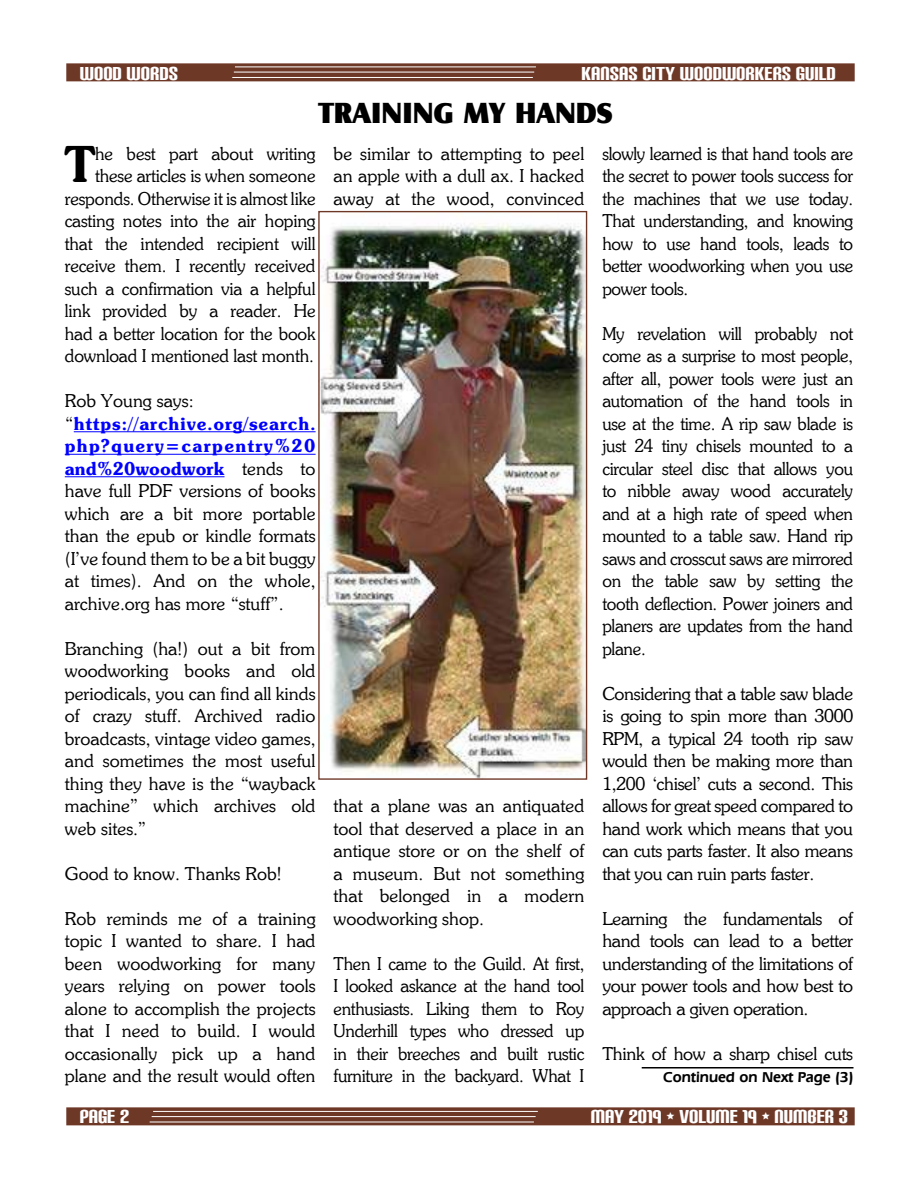
<style>
.page{position:relative;width:918px;height:1188px;background:#fff}
.page>*{position:absolute;margin:0;border:0;box-sizing:border-box;transform-origin:0 0}
.t1{font:49.05px "Souvienne Bold SWFTE";color:#000}
.t2{font:30px "Castle T Ultr";color:#000}
.t3{font:22.5px "Carbon Block";color:#fff}
.t4{font:18px/22.5px "Souvienne Regular SWFTE";letter-spacing:-.01em;color:#000;text-align:justify}
.t5{font:18px/22.5px "Souvienne Regular SWFTE";letter-spacing:-.01em;color:#000;text-align:justify;scale:.96 1}
.t6{font:18px/22.5px "Souvienne Bold SWFTE";letter-spacing:.04em;color:#00f;text-align:justify}
.t7{font:600 15px "Eras IT Cby BT";color:#000}
.s1{font-family:"Souvienne Regular SWFTE";color:#000}
</style>
<div class="page">
<hr style="left:74px;top:431px;width:242px;height:1px;background:#00f">
<hr style="left:65px;top:454px;width:251px;height:1px;background:#00f">
<hr style="left:65px;top:476px;width:160px;height:1px;background:#00f">
<img style="left:320px;top:223px;width:265px;height:555px">
<div style="left:318px;top:211px;width:269px;height:569px;border:1px solid #6e3827"></div>
<hr style="left:642px;top:1067px;width:212px;height:2px;background:#000">
<div style="left:66px;top:63px;width:789px;height:18px;background:#6e3827"></div>
<hr style="left:235px;top:67px;width:301px;height:1px;background:#fff">
<hr style="left:232px;top:77px;width:301px;height:1px;background:#fff">
<hr style="left:234px;top:72px;width:300px;height:1px;background:#fff">
<div style="left:66px;top:1107px;width:789px;height:18px;background:#6e3827"></div>
<hr style="left:153px;top:1111px;width:385px;height:1px;background:#fff">
<hr style="left:150px;top:1122px;width:384px;height:1px;background:#fff">
<hr style="left:152px;top:1116px;width:384px;height:1px;background:#fff">
<p class="t3" style="left:80px;top:59px;width:100px">WOOD WORDS</p>
<p class="t3" style="left:581px;top:59px;width:256px">KANSAS CITY WOODWORKERS GUILD</p>
<h2 class="t2" style="left:319px;top:102px;width:296px">TRAINING MY HANDS</h2>
<p class="t4" style="left:65px;top:144px;width:252px;text-align:right">he best part about writing these articles is when someone responds. Otherwise it is almost like casting notes into the air hoping that the intended recipient will receive them. I recently received such a confirmation via a helpful link provided by a reader. He had a better location for the book download I mentioned last month.</p>
<p class="t4" style="left:65px;top:391px;width:130px">Rob Young says:</p>
<p class="t6" style="left:65px;top:414px;width:252px"><span class="s1">“</span>https://archive.org/search. php?query=carpentry%20 and%20woodwork <span class="s1">tends to</span></p>
<p class="t4" style="left:65px;top:481px;width:252px">have full PDF versions of books which are a bit more portable than the epub or kindle formats (I’ve found them to be a bit buggy at times). And on the whole, archive.org has more “stuff”.</p>
<p class="t4" style="left:65px;top:639px;width:252px">Branching (ha!) out a bit from woodworking books and old periodicals, you can find all kinds of crazy stuff. Archived radio broadcasts, vintage video games, and sometimes the most useful thing they have is the “wayback machine” which archives old web sites.”</p>
<p class="t4" style="left:65px;top:864px;width:219px">Good to know. Thanks Rob!</p>
<p class="t4" style="left:65px;top:909px;width:252px">Rob reminds me of a training topic I wanted to share. I had been woodworking for many years relying on power tools alone to accomplish the projects that I need to build. I would occasionally pick up a hand plane and the result would often</p>
<h1 class="t1" style="left:65px;top:146px;width:32px">T</h1>
<p class="t4" style="left:334px;top:144px;width:252px">be similar to attempting to peel an apple with a dull ax. I hacked away at the wood, convinced</p>
<p class="t4" style="left:334px;top:796px;width:252px">that a plane was an antiquated tool that deserved a place in an antique store or on the shelf of a museum. But not something that belonged in a modern woodworking shop.</p>
<p class="t5" style="left:334px;top:954px;width:263px">Then I came to the Guild. At first, I looked askance at the hand tool enthusiasts. Liking them to Roy Underhill types who dressed up in their breeches and built rustic furniture in the backyard. What I</p>
<p class="t5" style="left:602px;top:144px;width:263px">slowly learned is that hand tools are the secret to power tools success for the machines that we use today.<br>That understanding, and knowing how to use hand tools, leads to better woodworking when you use power tools.</p>
<p class="t5" style="left:602px;top:324px;width:263px">My revelation will probably not come as a surprise to most people, after all, power tools were just an automation of the hand tools in use at the time. A rip saw blade is just 24 tiny chisels mounted to a circular steel disc that allows you to nibble away wood accurately and at a high rate of speed when mounted to a table saw. Hand rip saws and crosscut saws are mirrored on the table saw by setting the tooth deflection. Power joiners and planers are updates from the hand plane.</p>
<p class="t4" style="left:602px;top:684px;width:252px">Considering that a table saw blade is going to spin more than 3000<br>RPM, a typical 24 tooth rip saw would then be making more than 1,200 ‘chisel’ cuts a second. This allows for great speed compared to hand work which means that you can cuts parts faster. It also means that you can ruin parts faster.</p>
<p class="t4" style="left:602px;top:909px;width:252px">Learning the fundamentals of hand tools can lead to a better understanding of the limitations of your power tools and how best to approach a given operation.</p>
<p class="t4" style="left:602px;top:1044px;width:252px">Think of how a sharp chisel cuts</p>
<p class="t7" style="left:663px;top:1072px;width:192px">Continued on Next Page (3)</p>
<p class="t3" style="left:80px;top:1102px;width:51px">PAGE 2</p>
<p class="t3" style="left:591px;top:1102px;width:258px">MAY 2019 • VOLUME 19 • NUMBER 3</p>
</div>
